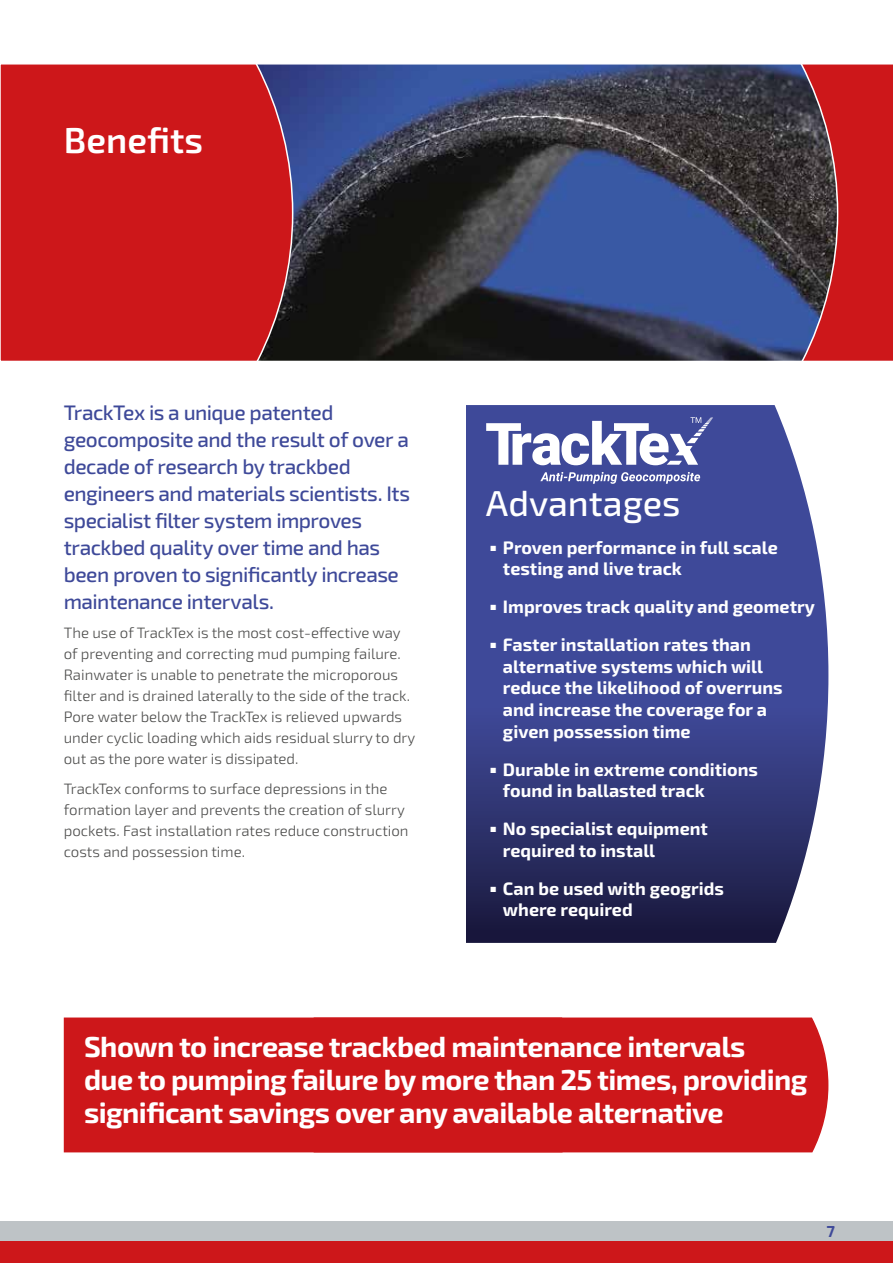
<style>
.page{position:relative;width:893px;height:1263px;background:#fff}
.page>*{position:absolute;margin:0;border:0;box-sizing:border-box;transform-origin:0 0}
.t1{font:500 36px "Exo 2.0";color:#fff}
.t2{font:600 36px "Exo 2.0";color:#fff}
.t3{font:700 28.8px/33px "Exo 2.0";letter-spacing:-.02em;color:#fff}
.t4{font:500 21px/27px "Exo 2.0";letter-spacing:-.025em;color:#3e4999}
.t5{font:700 18px/21.6px "Exo 2.0";color:#fff}
.t6{font:300 15px/21px "Exo 2.0";color:#4a4a49}
.t7{font:700 15px "Exo";color:#3e4999}
</style>
<div class="page">
<div style="left:0;top:1221px;width:893px;height:21px;background:#bec3c6"></div>
<div style="left:0;top:1242px;width:893px;height:21px;background:#cd171a"></div>
<div style="left:839px;top:64px;width:54px;height:297px;background:#cd171a"></div>
<svg style="left:294px;top:64px;width:545px;height:297px;background:#373d58"></svg>
<svg style="left:0;top:64px;width:294px;height:297px;background:#cc2428"></svg>
<svg style="left:466px;top:405px;width:362px;height:538px;background:#40478a"></svg>
<div style="left:579px;top:1017px;width:250px;height:136px;background:#cd171a"></div>
<div style="left:63px;top:1017px;width:516px;height:136px;background:#cd171a"></div>
<svg style="left:486px;top:417px;width:227px;height:48px"></svg>
<svg style="left:540px;top:472px;width:160px;height:12px"></svg>
<h1 class="t2" style="left:64px;top:119px;width:141px">Benefits</h1>
<p class="t4" style="left:64px;top:399px;width:348px">TrackTex is a unique patented geocomposite and the result of over a decade of research by trackbed engineers and materials scientists. Its specialist filter system improves trackbed quality over time and has been proven to significantly increase maintenance intervals.</p>
<p class="t6" style="left:64px;top:623px;width:353px">The use of TrackTex is the most cost-effective way of preventing and correcting mud pumping failure.<br>Rainwater is unable to penetrate the microporous filter and is drained laterally to the side of the track.<br>Pore water below the TrackTex is relieved upwards under cyclic loading which aids residual slurry to dry out as the pore water is dissipated.</p>
<p class="t6" style="left:64px;top:778px;width:346px">TrackTex conforms to surface depressions in the formation layer and prevents the creation of slurry pockets. Fast installation rates reduce construction costs and possession time.</p>
<h1 class="t1" style="left:486px;top:482px;width:196px">Advantages</h1>
<p class="t5" style="left:503px;top:537px;width:276px;text-indent:-12px">■ Proven performance in full scale testing and live track</p>
<p class="t5" style="left:490px;top:596px;width:326px">■ Improves track quality and geometry</p>
<p class="t5" style="left:503px;top:634px;width:281px;text-indent:-12px">■ Faster installation rates than alternative systems which will reduce the likelihood of overruns and increase the coverage for a given possession time</p>
<p class="t5" style="left:503px;top:759px;width:257px;text-indent:-12px">■ Durable in extreme conditions found in ballasted track</p>
<p class="t5" style="left:503px;top:818px;width:206px;text-indent:-12px">■ No specialist equipment required to install</p>
<p class="t5" style="left:503px;top:878px;width:223px;text-indent:-12px">■ Can be used with geogrids where required</p>
<h2 class="t3" style="left:84px;top:1031px;width:725px">Shown to increase trackbed maintenance intervals<br>due to pumping failure by more than 25 times, providing significant savings over any available alternative</h2>
<p class="t7" style="left:827px;top:1221px;width:10px">7</p>
</div>
